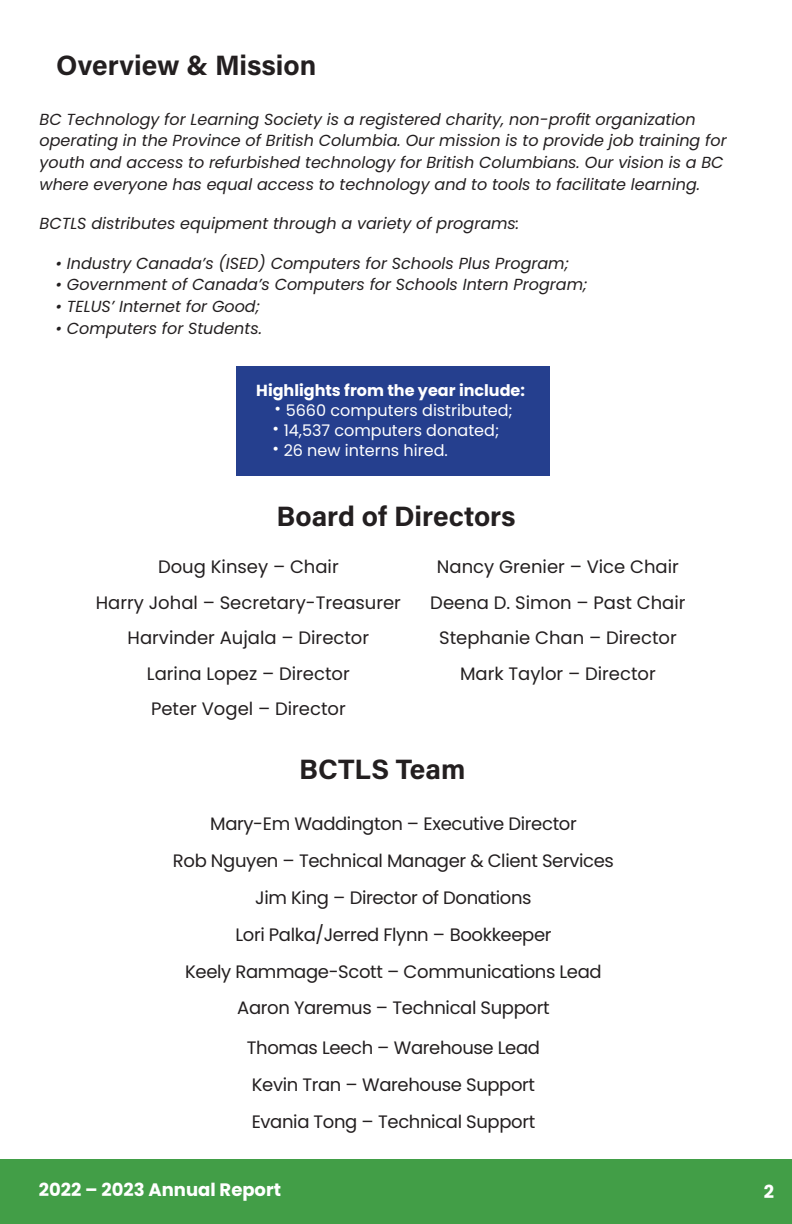
<style>
.page{position:relative;width:792px;height:1224px;background:#fff}
.page>*{position:absolute;margin:0;border:0;box-sizing:border-box;transform-origin:0 0}
.t1{font:700 28px "Acumin Pro";color:#231f20}
.t2{font:18px "Poppins";letter-spacing:-.02em;color:#231f20}
.t3{font:18px "Poppins";color:#231f20}
.t4{font:700 18px "Poppins";color:#fff}
.t5{font:italic 16px/21.6px "Poppins";color:#231f20}
.t6{font:16px "Poppins";color:#fff}
.t7{font:700 16px "Poppins";color:#fff}
</style>
<div class="page">
<div style="left:0;top:1159px;width:792px;height:65px;background:#429e47"></div>
<div style="left:237px;top:366px;width:313px;height:109px;background:#253f8e"></div>
<p class="t1" style="left:56px;top:45px;width:262px">Overview &amp; Mission</p>
<p class="t5" style="left:40px;top:108px;width:689px">BC Technology for Learning Society is a registered charity, non-profit organization operating in the Province of British Columbia. Our mission is to provide job training for youth and access to refurbished technology for British Columbians. Our vision is a BC where everyone has equal access to technology and to tools to facilitate learning.</p>
<p class="t5" style="left:40px;top:213px;width:481px">BCTLS distributes equipment through a variety of programs:</p>
<p class="t5" style="left:56px;top:252px;width:515px">• Industry Canada’s (ISED) Computers for Schools Plus Program;</p>
<p class="t5" style="left:56px;top:274px;width:533px">• Government of Canada’s Computers for Schools Intern Program;</p>
<p class="t5" style="left:56px;top:296px;width:206px">• TELUS’ Internet for Good;</p>
<p class="t5" style="left:56px;top:317px;width:208px">• Computers for Students.</p>
<p class="t7" style="left:256px;top:382px;width:270px">Highlights from the year include:</p>
<p class="t6" style="left:275px;top:402px;width:240px">• 5660 computers distributed;</p>
<p class="t6" style="left:272px;top:422px;width:228px">• 14,537 computers donated;</p>
<p class="t6" style="left:272px;top:442px;width:177px">• 26 new interns hired.</p>
<p class="t1" style="left:277px;top:496px;width:241px">Board of Directors</p>
<p class="t3" style="left:158px;top:557px;width:182px">Doug Kinsey – Chair</p>
<p class="t3" style="left:437px;top:557px;width:243px">Nancy Grenier – Vice Chair</p>
<p class="t3" style="left:96px;top:592px;width:307px">Harry Johal – Secretary-Treasurer</p>
<p class="t3" style="left:430px;top:592px;width:257px">Deena D. Simon – Past Chair</p>
<p class="t3" style="left:128px;top:627px;width:243px">Harvinder Aujala – Director</p>
<p class="t3" style="left:439px;top:627px;width:239px">Stephanie Chan – Director</p>
<p class="t3" style="left:147px;top:663px;width:204px">Larina Lopez – Director</p>
<p class="t3" style="left:460px;top:663px;width:197px">Mark Taylor – Director</p>
<p class="t3" style="left:151px;top:699px;width:196px">Peter Vogel – Director</p>
<p class="t1" style="left:299px;top:750px;width:168px">BCTLS Team</p>
<p class="t2" style="left:210px;top:813px;width:368px">Mary-Em Waddington – Executive Director</p>
<p class="t2" style="left:173px;top:850px;width:442px">Rob Nguyen – Technical Manager &amp; Client Services</p>
<p class="t2" style="left:255px;top:887px;width:278px">Jim King – Director of Donations</p>
<p class="t2" style="left:235px;top:924px;width:318px">Lori Palka/Jerred Flynn – Bookkeeper</p>
<p class="t2" style="left:185px;top:961px;width:418px">Keely Rammage-Scott – Communications Lead</p>
<p class="t2" style="left:237px;top:998px;width:314px">Aaron Yaremus – Technical Support</p>
<p class="t2" style="left:247px;top:1037px;width:295px">Thomas Leech – Warehouse Lead</p>
<p class="t2" style="left:252px;top:1074px;width:285px">Kevin Tran – Warehouse Support</p>
<p class="t2" style="left:252px;top:1111px;width:285px">Evania Tong – Technical Support</p>
<p class="t4" style="left:39px;top:1179px;width:244px">2022 – 2023 Annual Report</p>
<p class="t4" style="left:764px;top:1181px;width:12px">2</p>
</div>
